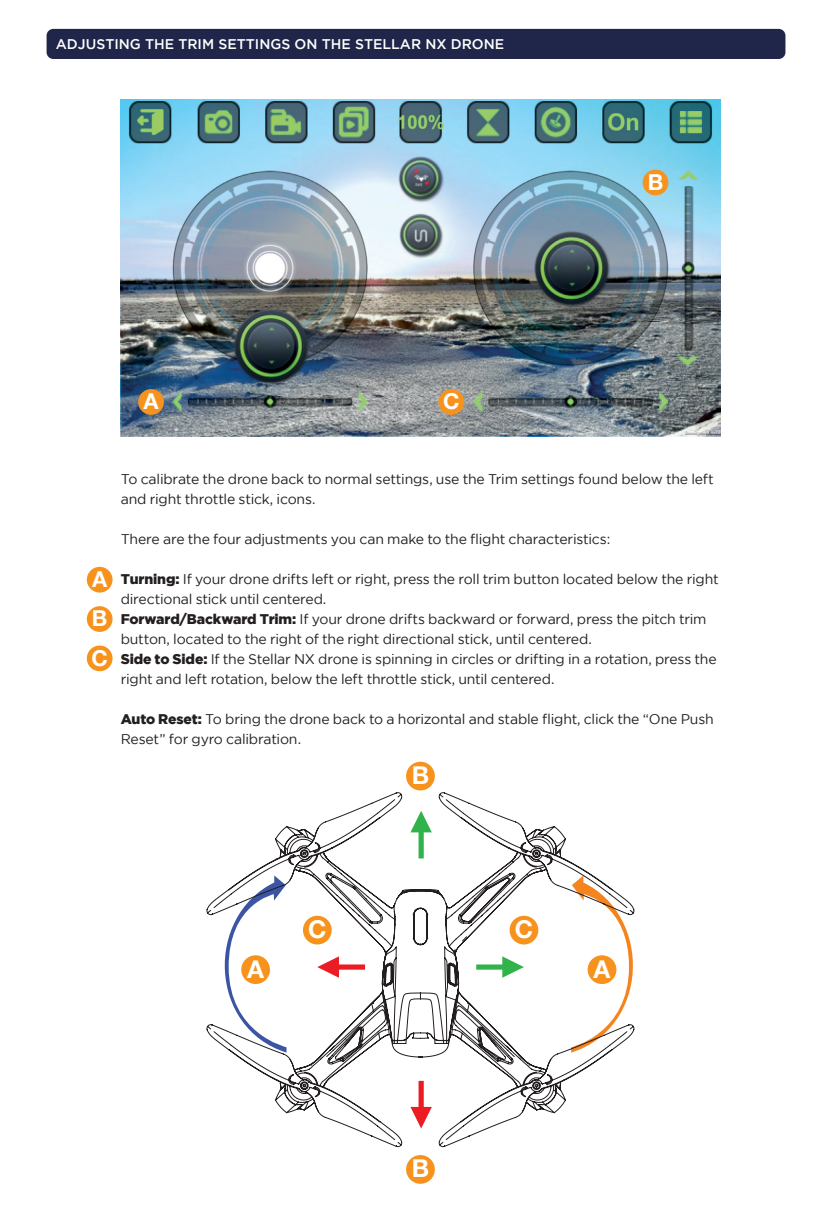
<style>
.page{position:relative;width:823px;height:1219px;background:#fff}
.page>*{position:absolute;margin:0;border:0;box-sizing:border-box;transform-origin:0 0}
.t1{font:700 24.6px "Helvetica Neue LT Std";color:#fff}
.t2{font:700 22px "Helvetica Neue LT Std";color:#fff}
.t3{font:14px/20px "Gotham";letter-spacing:-.015em;color:#231f20}
.t4{font:500 14px "Gotham";color:#fff}
.s1{font-weight:900}
</style>
<div class="page">
<img style="left:121px;top:100px;width:599px;height:337px">
<svg style="left:207px;top:792px;width:427px;height:355px"></svg>
<div style="left:438px;top:389px;width:26px;height:26px;background:#f7931d;border-radius:50%"></div>
<div style="left:138px;top:389px;width:26px;height:26px;background:#f7931d;border-radius:50%"></div>
<div style="left:87px;top:567px;width:25px;height:26px;background:#f7931d;border-radius:50%"></div>
<div style="left:241px;top:955px;width:29px;height:29px;background:#f7931d;border-radius:50%"></div>
<div style="left:587px;top:955px;width:29px;height:29px;background:#f7931d;border-radius:50%"></div>
<div style="left:87px;top:606px;width:25px;height:26px;background:#f7931d;border-radius:50%"></div>
<div style="left:406px;top:762px;width:28px;height:28px;background:#f7931d;border-radius:50%"></div>
<div style="left:406px;top:1155px;width:28px;height:29px;background:#f7931d;border-radius:50%"></div>
<div style="left:87px;top:645px;width:25px;height:26px;background:#f7931d;border-radius:50%"></div>
<div style="left:303px;top:916px;width:28px;height:28px;background:#f7931d;border-radius:50%"></div>
<div style="left:509px;top:916px;width:29px;height:28px;background:#f7931d;border-radius:50%"></div>
<div style="left:642px;top:170px;width:26px;height:25px;background:#f7931d;border-radius:50%"></div>
<div style="left:47px;top:29px;width:738px;height:30px;background:#202649;border-radius:7px"></div>
<p class="t4" style="left:56px;top:36px;width:449px">ADJUSTING THE TRIM SETTINGS ON THE STELLAR NX DRONE</p>
<h2 class="t2" style="left:143px;top:388px;width:17px">A</h2>
<h2 class="t2" style="left:443px;top:388px;width:18px">C</h2>
<h2 class="t2" style="left:647px;top:168px;width:17px">B</h2>
<h2 class="t2" style="left:92px;top:565px;width:17px">A</h2>
<h2 class="t2" style="left:92px;top:605px;width:17px">B</h2>
<h2 class="t2" style="left:91px;top:644px;width:18px">C</h2>
<p class="t3" style="left:121px;top:469px;width:594px">To calibrate the drone back to normal settings, use the Trim settings found below the left and right throttle stick, icons.</p>
<p class="t3" style="left:121px;top:529px;width:491px">There are the four adjustments you can make to the flight characteristics:</p>
<p class="t3" style="left:121px;top:569px;width:599px"><span class="s1">Turning:</span> If your drone drifts left or right, press the roll trim button located below the right directional stick until centered.<br><span class="s1">Forward/Backward Trim:</span> If your drone drifts backward or forward, press the pitch trim button, located to the right of the right directional stick, until centered.<br><span class="s1">Side to Side:</span> If the Stellar NX drone is spinning in circles or drifting in a rotation, press the right and left rotation, below the left throttle stick, until centered.</p>
<p class="t3" style="left:121px;top:709px;width:594px"><span class="s1">Auto Reset:</span> To bring the drone back to a horizontal and stable flight, click the “One Push<br>Reset” for gyro calibration.</p>
<h1 class="t1" style="left:411px;top:760px;width:19px">B</h1>
<h1 class="t1" style="left:308px;top:914px;width:20px">C</h1>
<h1 class="t1" style="left:514px;top:914px;width:20px">C</h1>
<h1 class="t1" style="left:247px;top:954px;width:18px">A</h1>
<h1 class="t1" style="left:593px;top:954px;width:18px">A</h1>
<h1 class="t1" style="left:411px;top:1153px;width:19px">B</h1>
</div>
